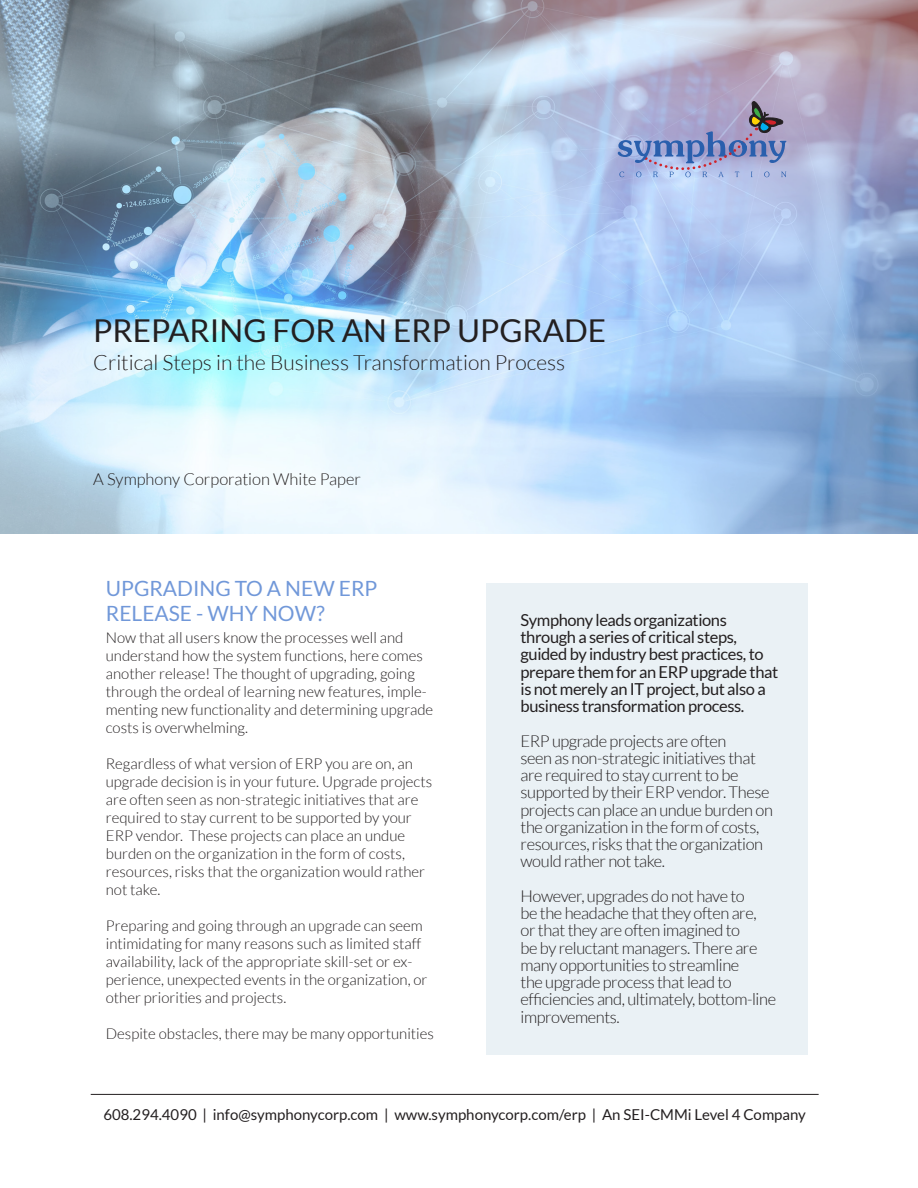
<style>
.page{position:relative;width:918px;height:1188px;background:#fff}
.page>*{position:absolute;margin:0;border:0;box-sizing:border-box;transform-origin:0 0}
.t1{font:31.5px "Lato";color:#231f20}
.t2{font:300 21px "Lato";color:#231f20}
.t3{font:21px/25.2px "Lato";color:#7198d9}
.t4{font:300 16.5px/17.2px "Lato";letter-spacing:-.025em;color:#231f20}
.t5{font:16.5px/17.2px "Lato";letter-spacing:-.025em;color:#231f20}
.t6{font:300 16.5px "Lato";color:#231f20}
.t7{font:300 15px/18px "Lato";color:#231f20}
.t8{font:15px "Lato";color:#231f20}
</style>
<div class="page">
<img style="left:0;top:0;width:918px;height:534px">
<div style="left:486px;top:584px;width:322px;height:471px;background:#eaf1f5"></div>
<hr style="left:91px;top:1094px;width:728px;height:1px;background:#231f20">
<svg style="left:618px;top:102px;width:168px;height:75px;background:#989ec8"></svg>
<p class="t1" style="left:93px;top:313px;width:514px">PREPARING FOR AN ERP UPGRADE</p>
<p class="t2" style="left:93px;top:351px;width:474px">Critical Steps in the Business Transformation Process</p>
<p class="t6" style="left:93px;top:470px;width:269px">A Symphony Corporation White Paper</p>
<p class="t3" style="left:106px;top:576px;width:273px">UPGRADING TO A NEW ERP<br>RELEASE - WHY NOW?</p>
<p class="t7" style="left:106px;top:629px;width:329px">Now that all users know the processes well and understand how the system functions, here comes another release! The thought of upgrading, going through the ordeal of learning new features, imple&shy;menting new functionality and determining upgrade costs is overwhelming.</p>
<p class="t7" style="left:106px;top:755px;width:328px">Regardless of what version of ERP you are on, an upgrade decision is in your future. Upgrade projects are often seen as non-strategic initiatives that are required to stay current to be supported by your ERP vendor. These projects can place an undue burden on the organization in the form of costs, resources, risks that the organization would rather not take.</p>
<p class="t7" style="left:106px;top:917px;width:323px">Preparing and going through an upgrade can seem intimidating for many reasons such as limited staff availability, lack of the appropriate skill-set or ex&shy;perience, unexpected events in the organization, or other priorities and projects.</p>
<p class="t7" style="left:106px;top:1025px;width:330px">Despite obstacles, there may be many opportunities</p>
<p class="t5" style="left:521px;top:611px;width:259px">Symphony leads organizations through a series of critical steps, guided by industry best practices, to prepare them for an ERP upgrade that is not merely an IT project, but also a business transformation process.</p>
<p class="t4" style="left:521px;top:732px;width:254px">ERP upgrade projects are often<br>seen as non-strategic initiatives that are required to stay current to be supported by their ERP vendor. These projects can place an undue burden on the organization in the form of costs, resources, risks that the organization would rather not take.</p>
<p class="t4" style="left:521px;top:887px;width:257px">However, upgrades do not have to<br>be the headache that they often are,<br>or that they are often imagined to<br>be by reluctant managers. There are many opportunities to streamline<br>the upgrade process that lead to efficiencies and, ultimately, bottom-line improvements.</p>
<p class="t8" style="left:103px;top:1106px;width:704px">608.294.4090 | info@symphonycorp.com | www.symphonycorp.com/erp | An SEI-CMMi Level 4 Company</p>
</div>
